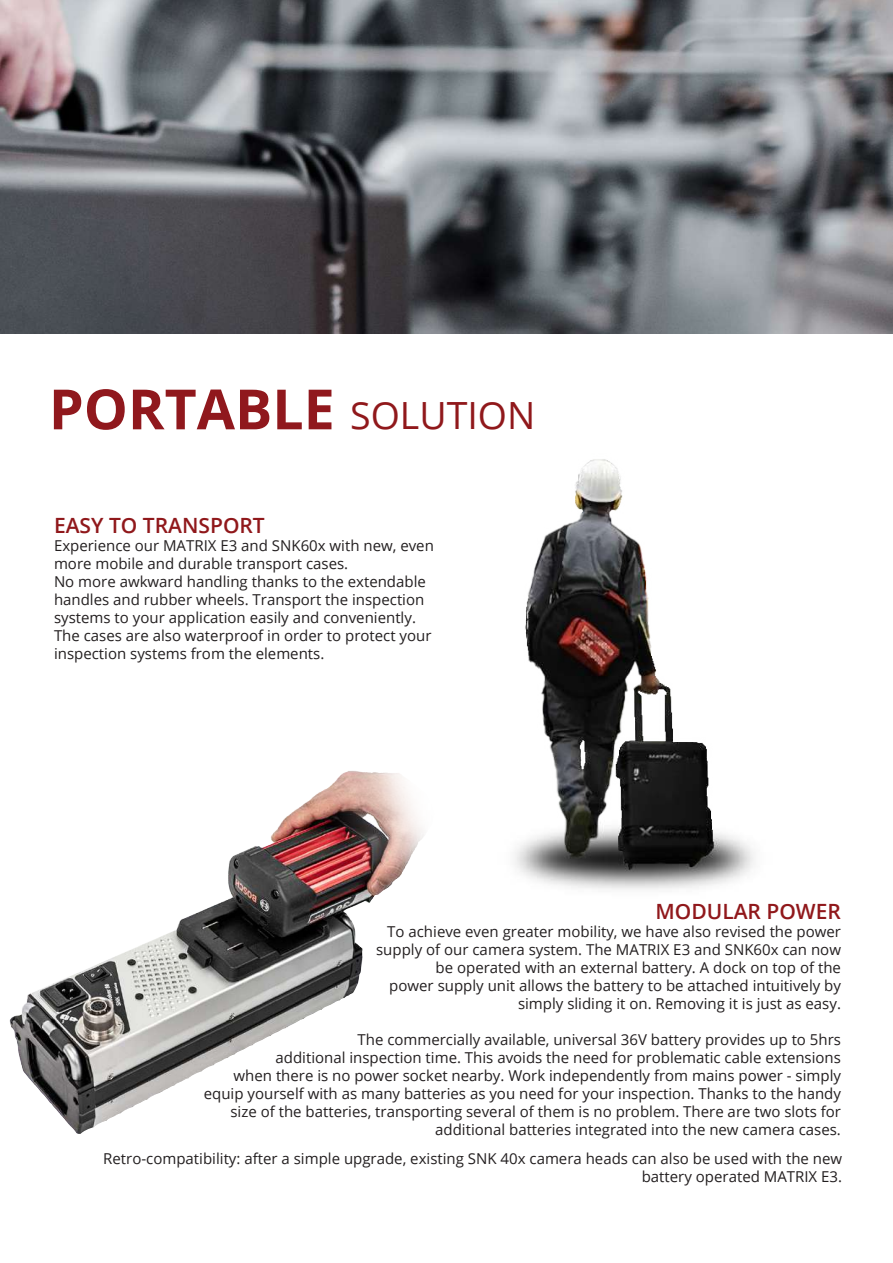
<style>
.page{position:relative;width:893px;height:1263px;background:#fff}
.page>*{position:absolute;margin:0;border:0;box-sizing:border-box;transform-origin:0 0}
.t1{font:700 55.5px "Open Sans";color:#90181d}
.t2{font:37.5px "Open Sans";color:#90181b}
.t3{font:600 21px "Open Sans";color:#90181b}
.t4{font:15px/18px "Open Sans";color:#231f20;text-align:right}
</style>
<div class="page">
<img style="left:0;top:0;width:893px;height:333px">
<img style="left:515px;top:459px;width:239px;height:431px">
<img style="left:9px;top:771px;width:339px;height:363px">
<h1 class="t1" style="left:49px;top:370px;width:287px">PORTABLE</h1>
<h2 class="t2" style="left:350px;top:390px;width:187px">SOLUTION</h2>
<h3 class="t3" style="left:54px;top:511px;width:212px">EASY TO TRANSPORT</h3>
<p class="t4" style="left:54px;top:536px;width:381px;text-align:left">Experience our MATRIX E3 and SNK60x with new, even more mobile and durable transport cases.<br>No more awkward handling thanks to the extendable handles and rubber wheels. Transport the inspection systems to your application easily and conveniently.<br>The cases are also waterproof in order to protect your inspection systems from the elements.</p>
<h3 class="t3" style="left:655px;top:897px;width:187px">MODULAR POWER</h3>
<p class="t4" style="left:376px;top:923px;width:466px">To achieve even greater mobility, we have also revised the power supply of our camera system. The MATRIX E3 and SNK60x can now be operated with an external battery. A dock on top of the<br>power supply unit allows the battery to be attached intuitively by simply sliding it on. Removing it is just as easy.</p>
<p class="t4" style="left:204px;top:1031px;width:639px">The commercially available, universal 36V battery provides up to 5hrs<br>additional inspection time. This avoids the need for problematic cable extensions<br>when there is no power socket nearby. Work independently from mains power - simply equip yourself with as many batteries as you need for your inspection. Thanks to the handy size of the batteries, transporting several of them is no problem. There are two slots for additional batteries integrated into the new camera cases.</p>
<p class="t4" style="left:103px;top:1149px;width:740px">Retro-compatibility: after a simple upgrade, existing SNK 40x camera heads can also be used with the new battery operated MATRIX E3.</p>
</div>
